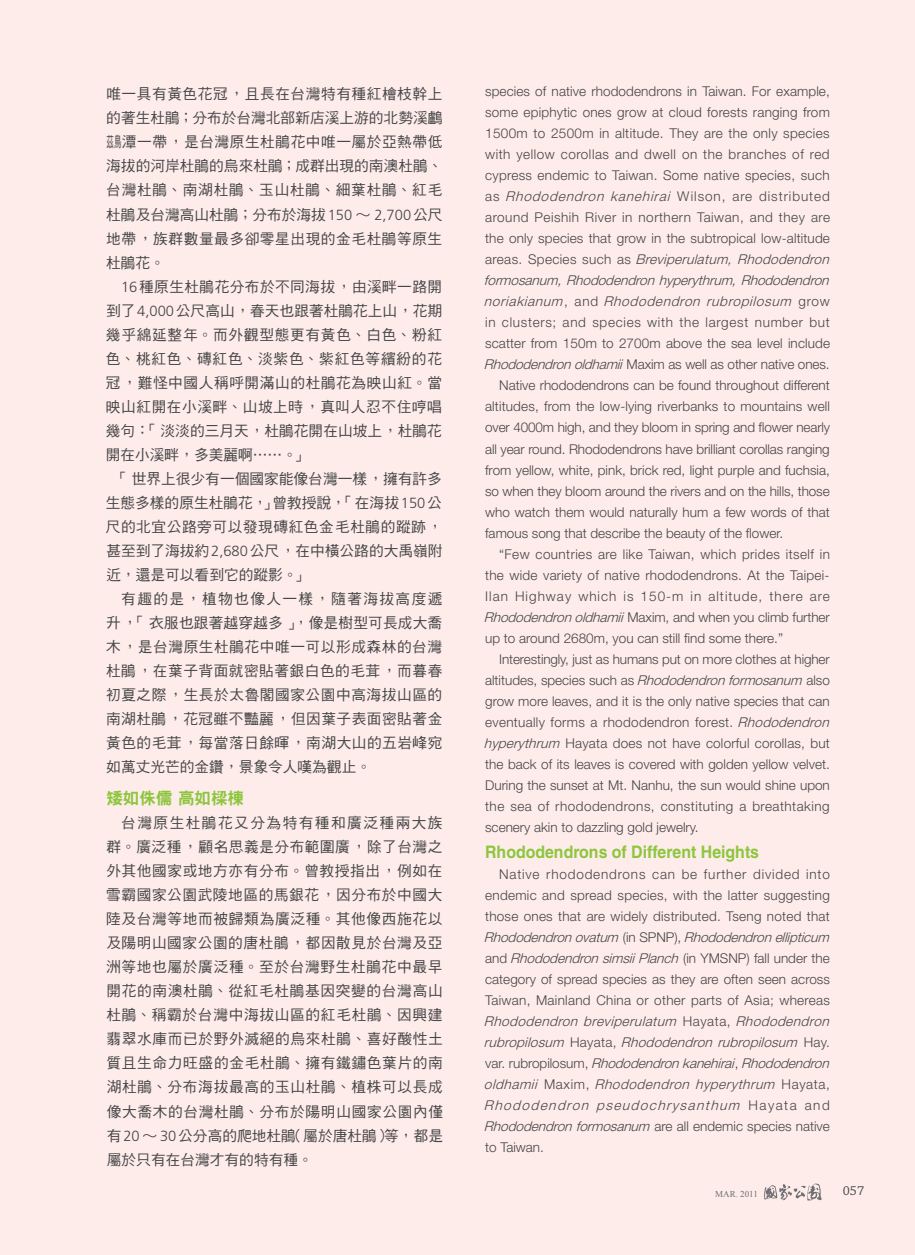
<style>
.page{position:relative;width:915px;height:1255px;background:#fff}
.page>*{position:absolute;margin:0;border:0;box-sizing:border-box;transform-origin:0 0}
.t1{font:700 17.25px "Helvetica";color:#8dc63e;scale:.92 1}
.t2{font:16.5px "DF Hei Std W9";color:#8dc63e}
.t3{font:14.7px/24px "DF Hei Std W5";letter-spacing:.03em;color:#454547;text-align:justify}
.t4{font:14.7px "DF Hei Std W5";color:#454547}
.t5{font:14.7px "DF Hei Std W5";letter-spacing:.01em;color:#454547}
.t6{font:14.7px "DF Hei Std W5";letter-spacing:.05em;color:#454547}
.t7{font:14.7px "DF Hei Std W5";letter-spacing:.095em;color:#454547}
.t8{font:300 13.5px/21px "Helvetica Neue LT Std";letter-spacing:.01em;color:#454547}
.t9{font:italic 300 13.5px "Helvetica Neue LT Std";color:#454547}
.t10{font:300 13.5px "Helvetica Neue LT Std";letter-spacing:-.01em;color:#454547}
.t11{font:300 13.5px "Helvetica Neue LT Std";letter-spacing:.04em;color:#454547}
.t12{font:300 13.5px "Helvetica Neue LT Std";letter-spacing:.035em;color:#454547}
.t13{font:300 13.5px "Helvetica Neue LT Std";letter-spacing:.03em;color:#454547}
.t14{font:300 13.5px "Helvetica Neue LT Std";letter-spacing:.05em;color:#454547}
.t15{font:300 13.5px "Helvetica Neue LT Std";letter-spacing:.075em;color:#454547}
.t16{font:13.5px "Chaparral Pro";color:#454547}
.t17{font:9px "Times New Roman";color:#6d6e71}
.s1{font-family:"Frutiger LT Std";font-weight:300}
.s2{font-style:italic}
.s3{font-style:normal}
</style>
<div class="page">
<div style="left:0;top:0;width:914px;height:1254px;background:#feecea"></div>
<svg style="left:764px;top:1183px;width:57px;height:17px"></svg>
<p class="t3" style="left:106px;top:82px;width:338px">唯一具有黃色花冠，且長在台灣特有種紅檜枝幹上的著生杜鵑；分布於台灣北部新店溪上游的北勢溪鸕茲鳥潭一帶，是台灣原生杜鵑花中唯一屬於亞熱帶低海拔的河岸杜鵑的烏來杜鵑；成群出現的南澳杜鵑、台灣杜鵑、南湖杜鵑、玉山杜鵑、細葉杜鵑、紅毛杜鵑及台灣高山杜鵑；分布於海拔<span class="s1">150</span> ∼ <span class="s1">2,700</span>公尺地帶，族群數量最多卻零星出現的金毛杜鵑等原生杜鵑花。</p>
<p class="t3" style="left:121px;top:274px;width:322px"><span class="s1">16</span>種原生杜鵑花分布於不同海拔，由溪畔一路開</p>
<p class="t4" style="left:106px;top:302px;width:337px">到了<span class="s1">4,000</span>公尺高山，春天也跟著杜鵑花上山，花期</p>
<p class="t3" style="left:106px;top:322px;width:337px">幾乎綿延整年。而外觀型態更有黃色、白色、粉紅</p>
<p class="t6" style="left:106px;top:350px;width:337px">色、桃紅色、磚紅色、淡紫色、紫紅色等繽紛的花</p>
<p class="t3" style="left:106px;top:370px;width:337px">冠，難怪中國人稱呼開滿山的杜鵑花為映山紅。當</p>
<p class="t3" style="left:106px;top:394px;width:337px">映山紅開在小溪畔、山坡上時，真叫人忍不住哼唱</p>
<p class="t4" style="left:106px;top:422px;width:337px">幾句：「淡淡的三月天，杜鵑花開在山坡上，杜鵑花</p>
<p class="t4" style="left:106px;top:446px;width:204px">開在小溪畔，多美麗啊⋯⋯。」</p>
<p class="t4" style="left:113px;top:470px;width:330px">「世界上很少有一個國家能像台灣一樣，擁有許多</p>
<p class="t4" style="left:106px;top:494px;width:337px">生態多樣的原生杜鵑花，」曾教授說，「在海拔<span class="s1">150</span>公</p>
<p class="t3" style="left:106px;top:514px;width:338px">尺的北宜公路旁可以發現磚紅色金毛杜鵑的蹤跡，</p>
<p class="t4" style="left:106px;top:542px;width:337px">甚至到了海拔約<span class="s1">2,680</span>公尺，在中橫公路的大禹嶺附</p>
<p class="t4" style="left:106px;top:566px;width:204px">近，還是可以看到它的蹤影。」</p>
<p class="t7" style="left:121px;top:590px;width:322px">有趣的是，植物也像人一樣，隨著海拔高度遞</p>
<p class="t5" style="left:106px;top:614px;width:337px">升，「衣服也跟著越穿越多」，像是樹型可長成大喬</p>
<p class="t3" style="left:106px;top:634px;width:337px">木，是台灣原生杜鵑花中唯一可以形成森林的台灣</p>
<p class="t3" style="left:106px;top:658px;width:338px">杜鵑，在葉子背面就密貼著銀白色的毛茸，而暮春</p>
<p class="t3" style="left:106px;top:682px;width:337px">初夏之際，生長於太魯閣國家公園中高海拔山區的</p>
<p class="t3" style="left:106px;top:706px;width:338px">南湖杜鵑，花冠雖不豔麗，但因葉子表面密貼著金</p>
<p class="t3" style="left:106px;top:730px;width:338px">黃色的毛茸，每當落日餘暉，南湖大山的五岩峰宛</p>
<p class="t4" style="left:106px;top:758px;width:266px">如萬丈光芒的金鑽，景象令人嘆為觀止。</p>
<p class="t2" style="left:106px;top:789px;width:139px">矮如侏儒高如樑棟</p>
<p class="t3" style="left:106px;top:810px;width:338px;text-indent:15px">台灣原生杜鵑花又分為特有種和廣泛種兩大族群。廣泛種，顧名思義是分布範圍廣，除了台灣之外其他國家或地方亦有分布。曾教授指出，例如在雪霸國家公園武陵地區的馬銀花，因分布於中國大陸及台灣等地而被歸類為廣泛種。其他像西施花以及陽明山國家公園的唐杜鵑，都因散見於台灣及亞洲等地也屬於廣泛種。至於台灣野生杜鵑花中最早開花的南澳杜鵑、從紅毛杜鵑基因突變的台灣高山杜鵑、稱霸於台灣中海拔山區的紅毛杜鵑、因興建翡翠水庫而已於野外滅絕的烏來杜鵑、喜好酸性土質且生命力旺盛的金毛杜鵑、擁有鐵鏽色葉片的南湖杜鵑、分布海拔最高的玉山杜鵑、植株可以長成像大喬木的台灣杜鵑、分布於陽明山國家公園內僅有<span class="s1">20</span> ∼ <span class="s1">30</span>公分高的爬地杜鵑（屬於唐杜鵑）等，都是屬於只有在台灣才有的特有種。</p>
<p class="t8" style="left:485px;top:81px;width:346px">species of native rhododendrons in Taiwan. For example,</p>
<p class="t8" style="left:485px;top:102px;width:346px">some epiphytic ones grow at cloud forests ranging from</p>
<p class="t8" style="left:485px;top:123px;width:346px">1500m to 2500m in altitude. They are the only species</p>
<p class="t11" style="left:485px;top:146px;width:346px">with yellow corollas and dwell on the branches of red</p>
<p class="t8" style="left:485px;top:165px;width:346px">cypress endemic to Taiwan. Some native species, such</p>
<p class="t8" style="left:485px;top:186px;width:346px">a s <span class="s2">Rhododendron kanehirai</span> W i l s o n , a re d i s t r i b u t e d</p>
<p class="t11" style="left:485px;top:209px;width:346px">around Peishih River in northern Taiwan, and they are</p>
<p class="t8" style="left:485px;top:228px;width:346px">the only species that grow in the subtropical low-altitude</p>
<p class="t9" style="left:485px;top:251px;width:349px"><span class="s3">a r e a s . S p e c i e s s u c h a s</span> Breviperulatum, Rhododendron</p>
<p class="t9" style="left:484px;top:272px;width:350px">formosanum,Rhododendronhyperythrum,Rhododendron</p>
<p class="t9" style="left:484px;top:293px;width:347px">noriakianum<span class="s3">, a n d</span> Rhododendron rubropilosum <span class="s3">g r o w</span></p>
<p class="t14" style="left:485px;top:314px;width:346px">in clusters; and species with the largest number but</p>
<p class="t8" style="left:485px;top:333px;width:346px">scatter from 150m to 2700m above the sea level include</p>
<p class="t8" style="left:484px;top:354px;width:347px"><span class="s2">Rhododendronoldhamii</span>Maxim as well as other native ones.</p>
<p class="t8" style="left:499px;top:375px;width:332px">Native rhododendrons can be found throughout different</p>
<p class="t8" style="left:485px;top:396px;width:346px">altitudes, from the low-lying riverbanks to mountains well</p>
<p class="t10" style="left:485px;top:419px;width:346px">over 4000m high, and they bloom in spring and flower nearly</p>
<p class="t8" style="left:485px;top:438px;width:346px">all year round. Rhododendrons have brilliant corollas ranging</p>
<p class="t8" style="left:485px;top:459px;width:346px">from yellow, white, pink, brick red, light purple and fuchsia,</p>
<p class="t8" style="left:485px;top:480px;width:346px">so when they bloom around the rivers and on the hills, those</p>
<p class="t8" style="left:485px;top:501px;width:346px">who watch them would naturally hum a few words of that</p>
<p class="t8" style="left:485px;top:522px;width:299px">famous song that describe the beauty of the flower.</p>
<p class="t13" style="left:499px;top:545px;width:332px">“Few countries are like Taiwan, which prides itself in</p>
<p class="t8" style="left:485px;top:564px;width:346px">the wide variety of native rhododendrons. At the Taipei-</p>
<p class="t15" style="left:485px;top:587px;width:346px">Ilan Highway which is 150-m in altitude, there are</p>
<p class="t8" style="left:484px;top:606px;width:347px"><span class="s2">Rhododendronoldhamii</span>Maxim, and when you climb further</p>
<p class="t8" style="left:485px;top:627px;width:299px">up to around 2680m, you can still find some there.”</p>
<p class="t10" style="left:499px;top:650px;width:332px">Interestingly, just as humans put on more clothes at higher</p>
<p class="t8" style="left:485px;top:669px;width:346px">altitudes, species such as <span class="s2">Rhododendronformosanum</span> also</p>
<p class="t8" style="left:485px;top:690px;width:346px">grow more leaves, and it is the only native species that can</p>
<p class="t8" style="left:485px;top:711px;width:349px">eventually forms a rhododendron forest. <span class="s2">Rhododendron</span></p>
<p class="t8" style="left:484px;top:732px;width:347px"><span class="s2">hyperythrum</span> Hayata does not have colorful corollas, but</p>
<p class="t8" style="left:485px;top:753px;width:346px">the back of its leaves is covered with golden yellow velvet.</p>
<p class="t8" style="left:485px;top:774px;width:346px">During the sunset at Mt. Nanhu, the sun would shine upon</p>
<p class="t12" style="left:485px;top:797px;width:346px">the sea of rhododendrons, constituting a breathtaking</p>
<p class="t8" style="left:485px;top:816px;width:215px">scenery akin to dazzling gold jewelry.</p>
<p class="t1" style="left:485px;top:841px;width:299px">Rhododendrons of Different Heights</p>
<p class="t8" style="left:484px;top:863px;width:350px;text-indent:15px">Native rhododendrons can be further divided into endemic and spread species, with the latter suggesting those ones that are widely distributed. Tseng noted that <span class="s2">Rhododendronovatum</span> ( i n S P N P ) , <span class="s2">Rhododendronellipticum </span>a n d <span class="s2">RhododendronsimsiiPlanch</span> ( i n Y M S N P ) f a l l u n d e r t h e category of spread species as they are often seen across Taiwan, Mainland China or other parts of Asia; whereas <span class="s2">Rhododendron breviperulatum</span> H a y a t a , <span class="s2">Rhododendron rubropilosum</span> H a y a t a , <span class="s2">Rhododendron rubropilosum</span> H a y . v a r . r u b r o p i l o s u m , <span class="s2">Rhododendronkanehirai</span>, <span class="s2">Rhododendron oldhamii</span> M a x i m , <span class="s2">Rhododendron hyperythrum</span> H a y a t a , <span class="s2">Rhododendron pseudochrysanthum</span> H a y a t a a n d <span class="s2">Rhododendronformosanum</span> are all endemic species native to Taiwan.</p>
<p class="t17" style="left:715px;top:1188px;width:44px">MAR. 2011</p>
<p class="t16" style="left:842px;top:1183px;width:23px">057</p>
</div>
